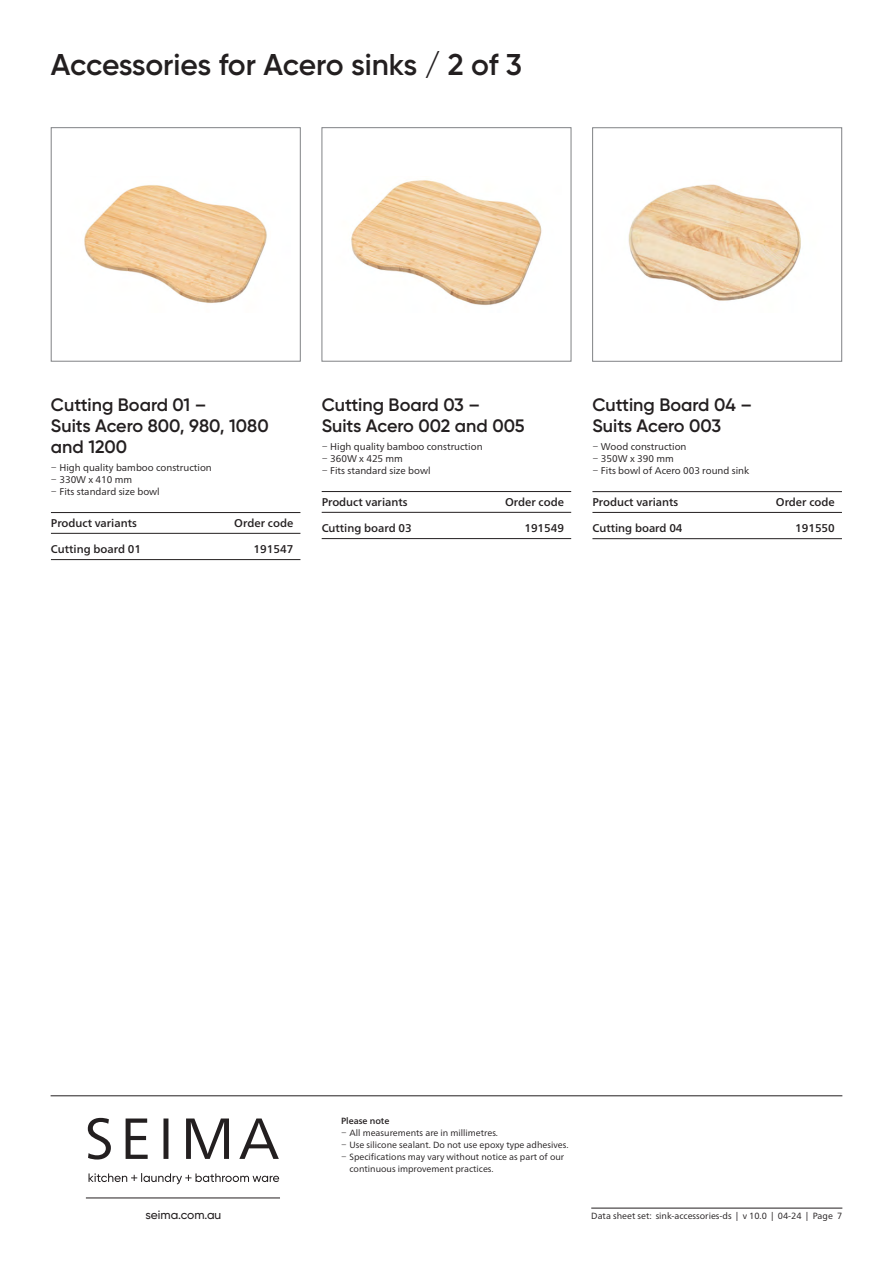
<style>
.page{position:relative;width:893px;height:1263px;background:#fff}
.page>*{position:absolute;margin:0;border:0;box-sizing:border-box;transform-origin:0 0}
.H1_categ_head{font:600 30px "Gilroy";letter-spacing:-.01em;color:#231f20}
.Product_H1_1__G12pt{font:600 18px/21px "Gilroy";color:#231f20}
.t1{font:500 12px "Gilroy";color:#231f20}
.Variant_code_RRP_3cols_HEAD{font:500 11.25px "Frutiger Neue LT Pro";color:#231f20}
.Variant_product{font:500 11.25px "Frutiger Neue LT Pro";color:#231f20}
.t2{font:9.75px "Frutiger Neue LT Pro";color:#231f20}
.t3{font:9px "Frutiger Neue LT Pro";color:#231f20}
.t4{font:500 9px "Frutiger Neue LT Pro";color:#231f20}
.s1{font-family:"Gotham";font-weight:300}
</style>
<div class="page">
<hr style="left:591px;top:1208px;width:251px;height:1px;background:#231f20">
<hr style="left:51px;top:1095px;width:791px;height:1px;background:#231f20">
<svg style="left:89px;top:1173px;width:190px;height:11px"></svg>
<svg style="left:88px;top:1118px;width:191px;height:41px"></svg>
<hr style="left:86px;top:1198px;width:194px;height:1px;background:#231f20">
<hr style="left:51px;top:512px;width:249px;height:1px;background:#231f20">
<hr style="left:51px;top:533px;width:249px;height:1px;background:#231f20">
<hr style="left:51px;top:559px;width:249px;height:1px;background:#231f20">
<img style="left:84px;top:185px;width:183px;height:118px">
<img style="left:351px;top:180px;width:191px;height:125px">
<img style="left:628px;top:184px;width:173px;height:117px">
<hr style="left:322px;top:491px;width:249px;height:1px;background:#231f20">
<hr style="left:322px;top:512px;width:249px;height:1px;background:#231f20">
<hr style="left:322px;top:538px;width:249px;height:1px;background:#231f20">
<hr style="left:592px;top:491px;width:250px;height:1px;background:#231f20">
<hr style="left:592px;top:512px;width:250px;height:1px;background:#231f20">
<hr style="left:592px;top:538px;width:250px;height:1px;background:#231f20">
<div style="left:51px;top:127px;width:249px;height:234px;border:1px solid #808285"></div>
<div style="left:592px;top:128px;width:250px;height:233px;border:1px solid #808285"></div>
<p class="H1_categ_head" style="left:51px;top:46px;width:473px">Accessories for Acero sinks / 2 of 3</p>
<p class="Product_H1_1__G12pt" style="left:51px;top:394px;width:219px">Cutting Board 01 –<br>Suits Acero 800, 980, 1080 and 1200</p>
<p class="t2" style="left:51px;top:462px;width:162px"><span class="s1">−</span> High quality bamboo construction</p>
<p class="t2" style="left:51px;top:474px;width:83px"><span class="s1">−</span> 330W x 410 mm</p>
<p class="t2" style="left:51px;top:486px;width:110px"><span class="s1">−</span> Fits standard size bowl</p>
<p class="Variant_code_RRP_3cols_HEAD" style="left:51px;top:516px;width:87px">Product variants</p>
<p class="Variant_code_RRP_3cols_HEAD" style="left:234px;top:516px;width:61px">Order code</p>
<p class="Variant_product" style="left:51px;top:542px;width:92px">Cutting board 01</p>
<p class="Variant_product" style="left:254px;top:542px;width:41px">191547</p>
<p class="Product_H1_1__G12pt" style="left:322px;top:394px;width:205px">Cutting Board 03 –<br>Suits Acero 002 and 005</p>
<p class="t2" style="left:322px;top:441px;width:162px"><span class="s1">−</span> High quality bamboo construction</p>
<p class="t2" style="left:322px;top:453px;width:83px"><span class="s1">−</span> 360W x 425 mm</p>
<p class="t2" style="left:322px;top:465px;width:110px"><span class="s1">−</span> Fits standard size bowl</p>
<p class="Variant_code_RRP_3cols_HEAD" style="left:322px;top:495px;width:87px">Product variants</p>
<p class="Variant_code_RRP_3cols_HEAD" style="left:505px;top:495px;width:61px">Order code</p>
<p class="Variant_product" style="left:322px;top:521px;width:92px">Cutting board 03</p>
<p class="Variant_product" style="left:524px;top:521px;width:41px">191549</p>
<p class="Product_H1_1__G12pt" style="left:592px;top:394px;width:161px">Cutting Board 04 –<br>Suits Acero 003</p>
<p class="t2" style="left:592px;top:441px;width:96px"><span class="s1">−</span> Wood construction</p>
<p class="t2" style="left:592px;top:453px;width:83px"><span class="s1">−</span> 350W x 390 mm</p>
<p class="t2" style="left:592px;top:465px;width:158px"><span class="s1">−</span> Fits bowl of Acero 003 round sink</p>
<p class="Variant_code_RRP_3cols_HEAD" style="left:592px;top:495px;width:87px">Product variants</p>
<p class="Variant_code_RRP_3cols_HEAD" style="left:776px;top:495px;width:61px">Order code</p>
<p class="Variant_product" style="left:592px;top:522px;width:92px">Cutting board 04</p>
<p class="Variant_product" style="left:795px;top:522px;width:41px">191550</p>
<h3 class="t1" style="left:146px;top:1207px;width:77px">seima.com.au</h3>
<p class="t4" style="left:341px;top:1115px;width:50px">Please note</p>
<p class="t3" style="left:341px;top:1127px;width:159px"><span class="s1">−</span> All measurements are in millimetres.</p>
<p class="t3" style="left:341px;top:1139px;width:229px"><span class="s1">−</span> Use silicone sealant. Do not use epoxy type adhesives.</p>
<p class="t3" style="left:341px;top:1151px;width:225px"><span class="s1">−</span> Specifications may vary without notice as part of our</p>
<p class="t3" style="left:350px;top:1163px;width:146px">continuous improvement practices.</p>
<p class="t3" style="left:591px;top:1210px;width:253px">Data sheet set: sink-accessories-ds | v 10.0 | 04-24 | Page 7</p>
</div>
